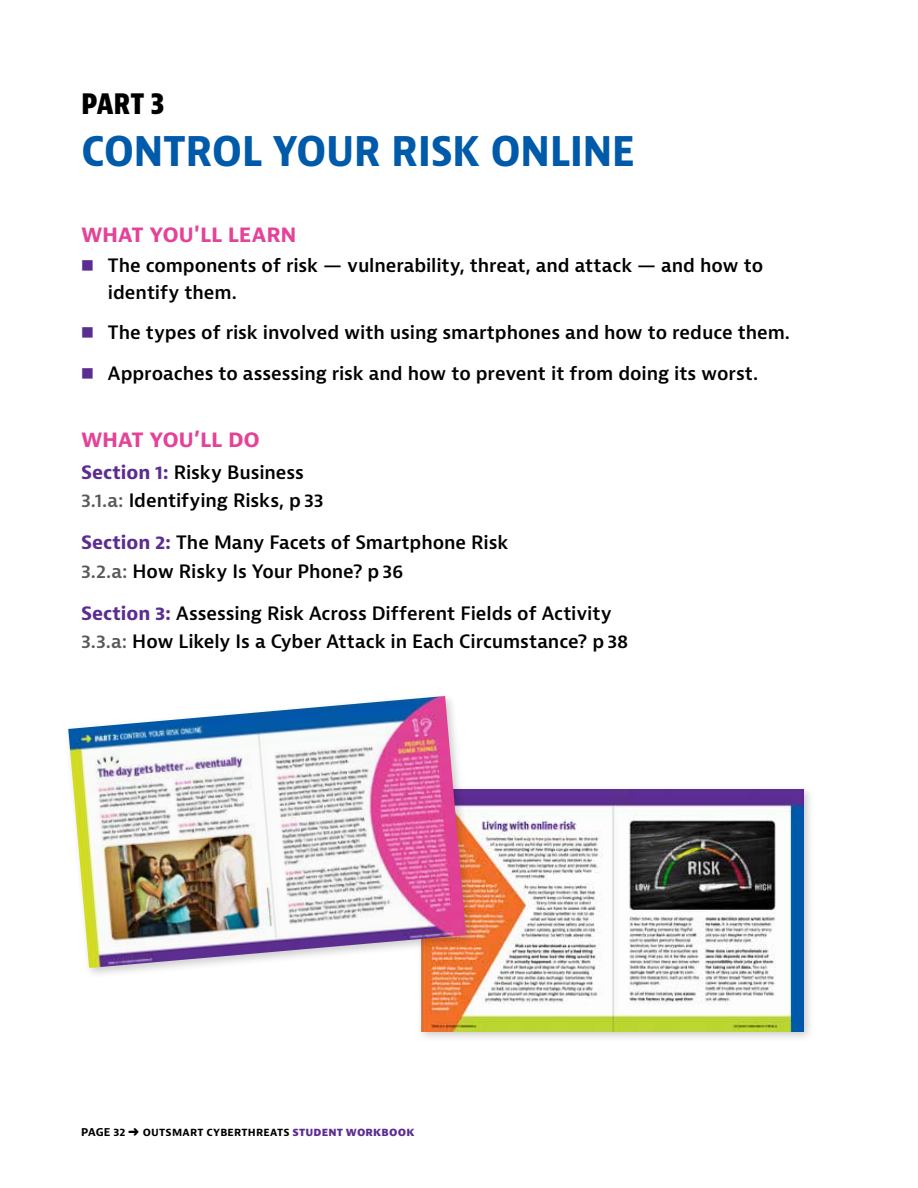
<style>
.page{position:relative;width:918px;height:1188px;background:#fff}
.page>*{position:absolute;margin:0;border:0;box-sizing:border-box;transform-origin:0 0}
.t1{font:700 condensed 43.5px "Bernina Sans";letter-spacing:-.015em;color:#005aaa}
.t2{font:700 condensed 30px "Bernina Sans";color:#000}
.t3{font:700 21px "Bernina Sans";letter-spacing:-.005em;color:#e44398}
.t4{font:600 18px/28.5px "Bernina Sans";letter-spacing:-.005em;color:#000}
.t5{font:700 10.5px "Bernina Sans";letter-spacing:.02em;color:#000}
.s1{font-weight:700;color:#5c2d91}
.s2{color:#58595b}
.s3{font-weight:800;color:#5c2d91}
</style>
<div class="page">
<div style="left:417px;top:785px;width:398px;height:258px;background:#000;opacity:.2"></div>
<img style="left:422px;top:790px;width:382px;height:241px">
<div style="left:64px;top:691px;width:413px;height:288px;background:#000;opacity:.2"></div>
<img style="left:68px;top:696px;width:398px;height:272px">
<h2 class="t2" style="left:81px;top:85px;width:85px">PART 3</h2>
<h1 class="t1" style="left:81px;top:122px;width:556px">CONTROL YOUR RISK ONLINE</h1>
<p class="t3" style="left:81px;top:221px;width:217px">WHAT YOU'LL LEARN</p>
<p class="t4" style="left:108px;top:252px;width:657px;line-height:27px">The components of risk — vulnerability, threat, and attack — and how to identify them.</p>
<p class="t4" style="left:108px;top:319px;width:684px">The types of risk involved with using smartphones and how to reduce them.</p>
<p class="t4" style="left:108px;top:360px;width:652px">Approaches to assessing risk and how to prevent it from doing its worst.</p>
<p class="t3" style="left:81px;top:426px;width:181px">WHAT YOU’LL DO</p>
<p class="t4" style="left:81px;top:459px;width:244px"><span class="s1">Section 1:</span> Risky Business<br><span class="s2">3.1.a:</span> Identifying Risks, p 33</p>
<p class="t4" style="left:81px;top:529px;width:429px"><span class="s1">Section 2:</span> The Many Facets of Smartphone Risk<br><span class="s2">3.2.a:</span> How Risky Is Your Phone? p 36</p>
<p class="t4" style="left:81px;top:600px;width:549px"><span class="s1">Section 3:</span> Assessing Risk Across Different Fields of Activity<br><span class="s2">3.3.a:</span> How Likely Is a Cyber Attack in Each Circumstance? p 38</p>
<p class="t5" style="left:81px;top:1126px;width:335px">PAGE 32 ➜ OUTSMART CYBERTHREATS <span class="s3">STUDENT WORKBOOK</span></p>
</div>
